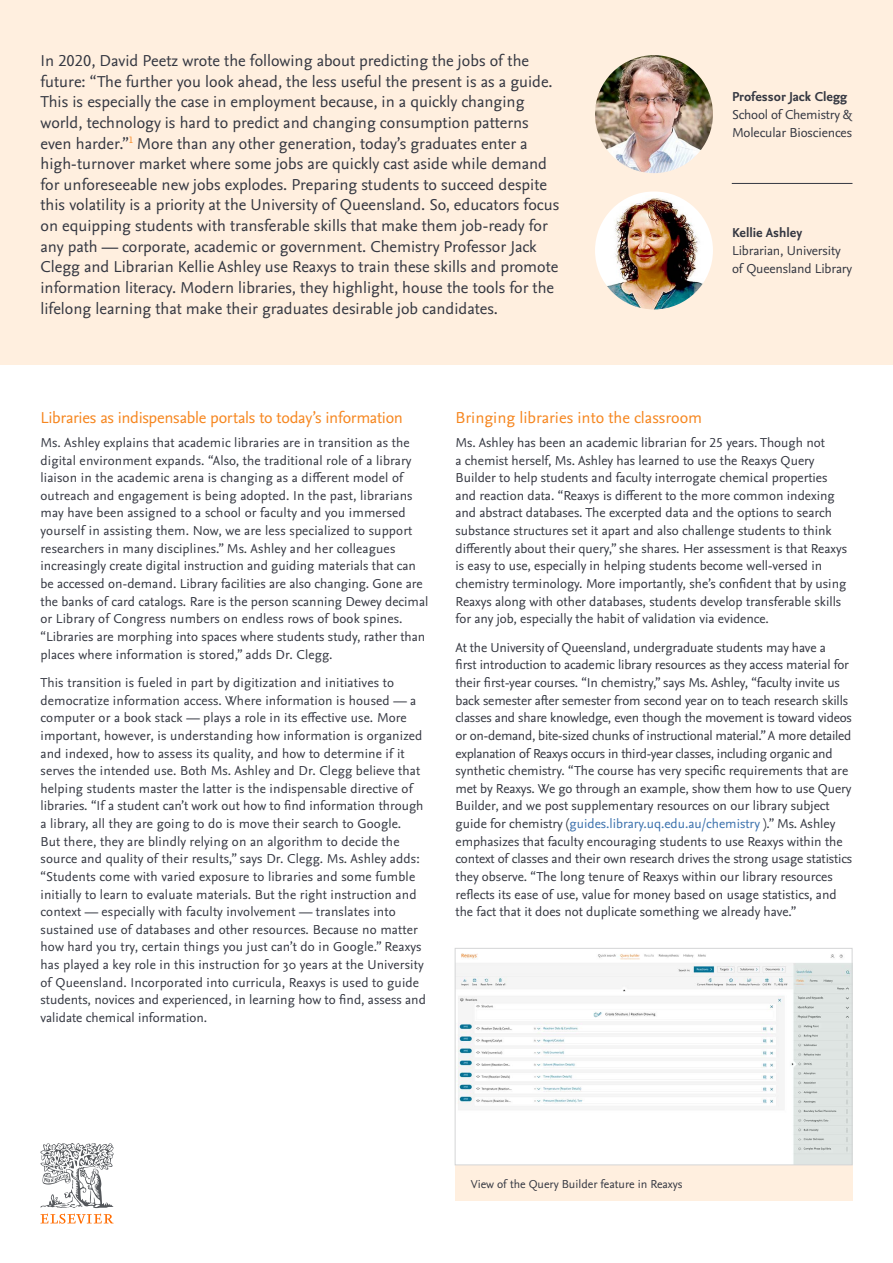
<style>
.page{position:relative;width:893px;height:1263px;background:#fff}
.page>*{position:absolute;margin:0;border:0;box-sizing:border-box;transform-origin:0 0}
.t1{font:16.5px/20.7px "Nexus Sans Pro";color:#343741}
.t2{font:16.5px "Nexus Sans Pro";letter-spacing:-.005em;color:#f6861f}
.t3{font:13.5px/17.7px "Nexus Sans Pro";color:#343741}
.t4{font:700 13.5px "Nexus Sans Pro";color:#343741}
.t5{font:12px "Nexus Sans Pro";color:#343741}
.s1{color:#3b71ad}
</style>
<div class="page">
<svg style="left:40px;top:1143px;width:73px;height:81px"></svg>
<div style="left:0;top:0;width:893px;height:365px;background:#ffefdf"></div>
<div style="left:455px;top:1165px;width:397px;height:36px;background:#ffefdf"></div>
<img style="left:457px;top:953px;width:393px;height:210px">
<div style="left:455px;top:948px;width:397px;height:217px;border:1px solid #d4d5d6"></div>
<img style="left:595px;top:55px;width:118px;height:118px;border-radius:59px">
<img style="left:595px;top:191px;width:118px;height:118px;border-radius:59px">
<hr style="left:732px;top:183px;width:120px;height:1px;background:#343741">
<p class="t1" style="left:40px;top:49px;width:520px">In 2020, David Peetz wrote the following about predicting the jobs of the future: “The further you look ahead, the less useful the present is as a guide.<br>This is especially the case in employment because, in a quickly changing world, technology is hard to predict and changing consumption patterns even harder.”<sup>1</sup> More than any other generation, today’s graduates enter a high-turnover market where some jobs are quickly cast aside while demand for unforeseeable new jobs explodes. Preparing students to succeed despite this volatility is a priority at the University of Queensland. So, educators focus on equipping students with transferable skills that make them job-ready for any path — corporate, academic or government. Chemistry Professor Jack Clegg and Librarian Kellie Ashley use Reaxys to train these skills and promote information literacy. Modern libraries, they highlight, house the tools for the lifelong learning that make their graduates desirable job candidates.</p>
<p class="t4" style="left:732px;top:87px;width:117px">Professor Jack Clegg</p>
<p class="t3" style="left:732px;top:105px;width:121px">School of Chemistry &amp;<br>Molecular Biosciences</p>
<p class="t4" style="left:732px;top:223px;width:72px">Kellie Ashley</p>
<p class="t3" style="left:732px;top:241px;width:122px">Librarian, University of Queensland Library</p>
<p class="t2" style="left:40px;top:405px;width:364px">Libraries as indispensable portals to today’s information</p>
<p class="t3" style="left:40px;top:433px;width:389px">Ms. Ashley explains that academic libraries are in transition as the digital environment expands. “Also, the traditional role of a library liaison in the academic arena is changing as a different model of outreach and engagement is being adopted. In the past, librarians may have been assigned to a school or faculty and you immersed yourself in assisting them. Now, we are less specialized to support researchers in many disciplines.” Ms. Ashley and her colleagues increasingly create digital instruction and guiding materials that can be accessed on-demand. Library facilities are also changing. Gone are the banks of card catalogs. Rare is the person scanning Dewey decimal or Library of Congress numbers on endless rows of book spines. “Libraries are morphing into spaces where students study, rather than places where information is stored,” adds Dr. Clegg.</p>
<p class="t3" style="left:40px;top:673px;width:387px">This transition is fueled in part by digitization and initiatives to democratize information access. Where information is housed — a computer or a book stack — plays a role in its effective use. More important, however, is understanding how information is organized and indexed, how to assess its quality, and how to determine if it serves the intended use. Both Ms. Ashley and Dr. Clegg believe that helping students master the latter is the indispensable directive of libraries. “If a student can’t work out how to find information through a library, all they are going to do is move their search to Google.<br>But there, they are blindly relying on an algorithm to decide the source and quality of their results,” says Dr. Clegg. Ms. Ashley adds: “Students come with varied exposure to libraries and some fumble initially to learn to evaluate materials. But the right instruction and context — especially with faculty involvement — translates into sustained use of databases and other resources. Because no matter how hard you try, certain things you just can’t do in Google.” Reaxys has played a key role in this instruction for 30 years at the University of Queensland. Incorporated into curricula, Reaxys is used to guide students, novices and experienced, in learning how to find, assess and validate chemical information.</p>
<p class="t2" style="left:455px;top:405px;width:248px">Bringing libraries into the classroom</p>
<p class="t3" style="left:455px;top:433px;width:393px">Ms. Ashley has been an academic librarian for 25 years. Though not<br>a chemist herself, Ms. Ashley has learned to use the Reaxys Query Builder to help students and faculty interrogate chemical properties and reaction data. “Reaxys is different to the more common indexing and abstract databases. The excerpted data and the options to search substance structures set it apart and also challenge students to think differently about their query,” she shares. Her assessment is that Reaxys is easy to use, especially in helping students become well-versed in chemistry terminology. More importantly, she’s confident that by using Reaxys along with other databases, students develop transferable skills for any job, especially the habit of validation via evidence.</p>
<p class="t3" style="left:455px;top:638px;width:398px">At the University of Queensland, undergraduate students may have a<br>first introduction to academic library resources as they access material for their first-year courses. “In chemistry,” says Ms. Ashley, “faculty invite us back semester after semester from second year on to teach research skills classes and share knowledge, even though the movement is toward videos or on-demand, bite-sized chunks of instructional material.” A more detailed explanation of Reaxys occurs in third-year classes, including organic and synthetic chemistry. “The course has very specific requirements that are met by Reaxys. We go through an example, show them how to use Query Builder, and we post supplementary resources on our library subject guide for chemistry (<span class="s1">guides.library.uq.edu.au/chemistry</span> ).” Ms. Ashley emphasizes that faculty encouraging students to use Reaxys within the context of classes and their own research drives the strong usage statistics they observe. “The long tenure of Reaxys within our library resources reflects its ease of use, value for money based on usage statistics, and the fact that it does not duplicate something we already have.”</p>
<p class="t5" style="left:471px;top:1175px;width:213px">View of the Query Builder feature in Reaxys</p>
</div>
